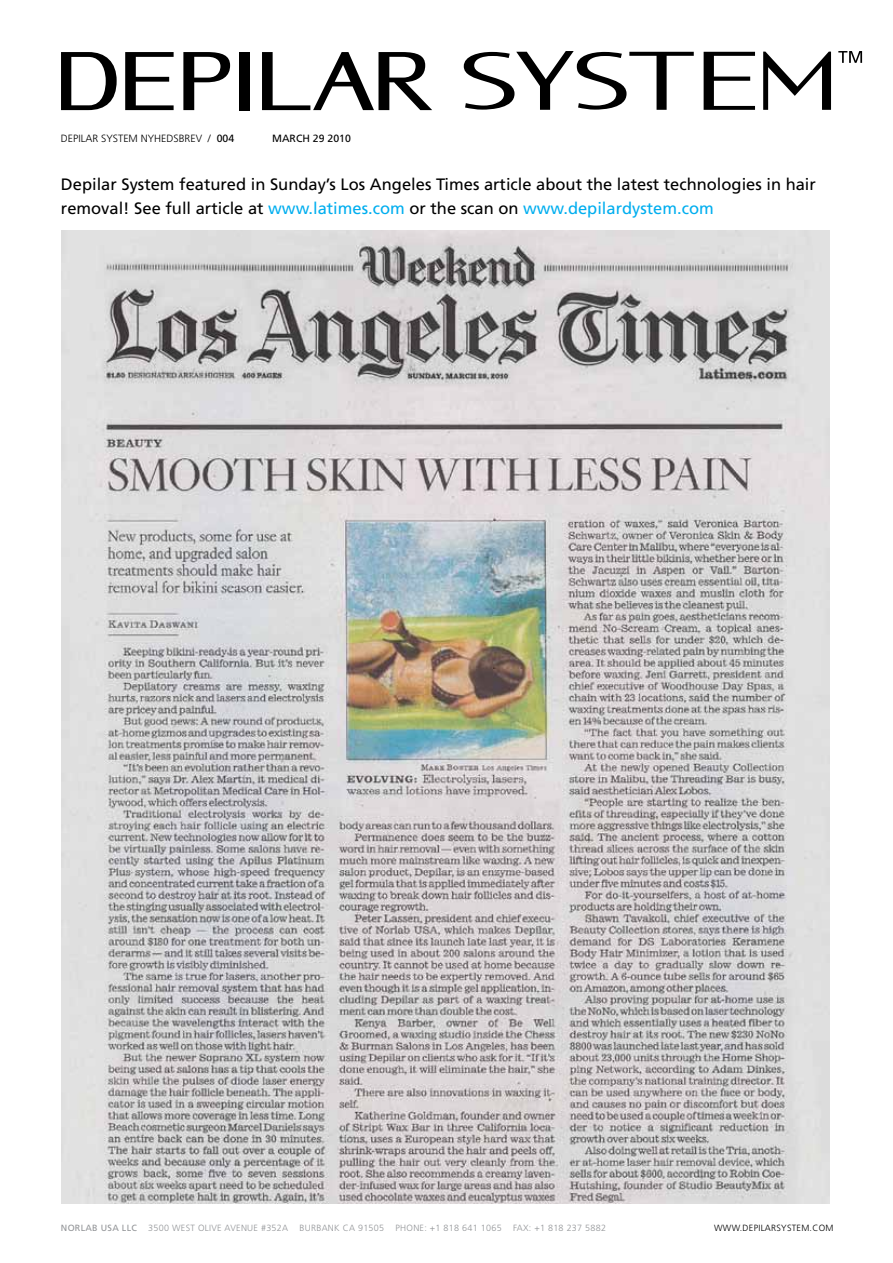
<style>
.page{position:relative;width:893px;height:1263px;background:#fff}
.page>*{position:absolute;margin:0;border:0;box-sizing:border-box;transform-origin:0 0}
.t1{font:16.5px/24px "Frutiger LT Std";color:#000}
.t2{font:300 10.5px "Frutiger LT Std";color:#000}
.t3{font:10.5px "Frutiger LT Std";color:#000}
.t4{font:300 9px "Frutiger LT Std";letter-spacing:.03em;color:#939598}
.t5{font:300 9px "Frutiger LT Std";letter-spacing:.03em;color:#000}
.t6{font:9px "Frutiger LT Std";letter-spacing:.03em;color:#939598}
.s1{font-weight:400}
.s2{color:#00aeef}
</style>
<div class="page">
<img style="left:61px;top:230px;width:768px;height:973px">
<svg style="left:61px;top:52px;width:56px;height:58px"></svg>
<svg style="left:183px;top:52px;width:47px;height:58px"></svg>
<svg style="left:125px;top:52px;width:49px;height:58px"></svg>
<div style="left:239px;top:52px;width:10px;height:58px;background:#000"></div>
<svg style="left:262px;top:52px;width:170px;height:58px"></svg>
<svg style="left:464px;top:51px;width:230px;height:59px"></svg>
<svg style="left:704px;top:52px;width:51px;height:58px"></svg>
<svg style="left:763px;top:52px;width:68px;height:58px"></svg>
<svg style="left:838px;top:51px;width:24px;height:12px"></svg>
<p class="t2" style="left:61px;top:132px;width:175px">DEPILAR SYSTEM NYHEDSBREV / <span class="s1">004</span></p>
<p class="t3" style="left:272px;top:132px;width:80px">MARCH 29 2010</p>
<p class="t1" style="left:61px;top:172px;width:756px">Depilar System featured in Sunday’s Los Angeles Times article about the latest technologies in hair removal! See full article at <span class="s2">www.latimes.com</span> or the scan on <span class="s2">www.depilardystem.com</span></p>
<p class="t6" style="left:61px;top:1223px;width:78px">NORLAB USA LLC</p>
<p class="t4" style="left:148px;top:1223px;width:141px">3500 WEST OLIVE AVENUE #352A</p>
<p class="t4" style="left:300px;top:1223px;width:86px">BURBANK CA 91505</p>
<p class="t4" style="left:396px;top:1223px;width:108px">PHONE: +1 818 641 1065</p>
<p class="t4" style="left:513px;top:1223px;width:95px">FAX: +1 818 237 5882</p>
<p class="t5" style="left:714px;top:1223px;width:121px">WWW.DEPILARSYSTEM.COM</p>
</div>
